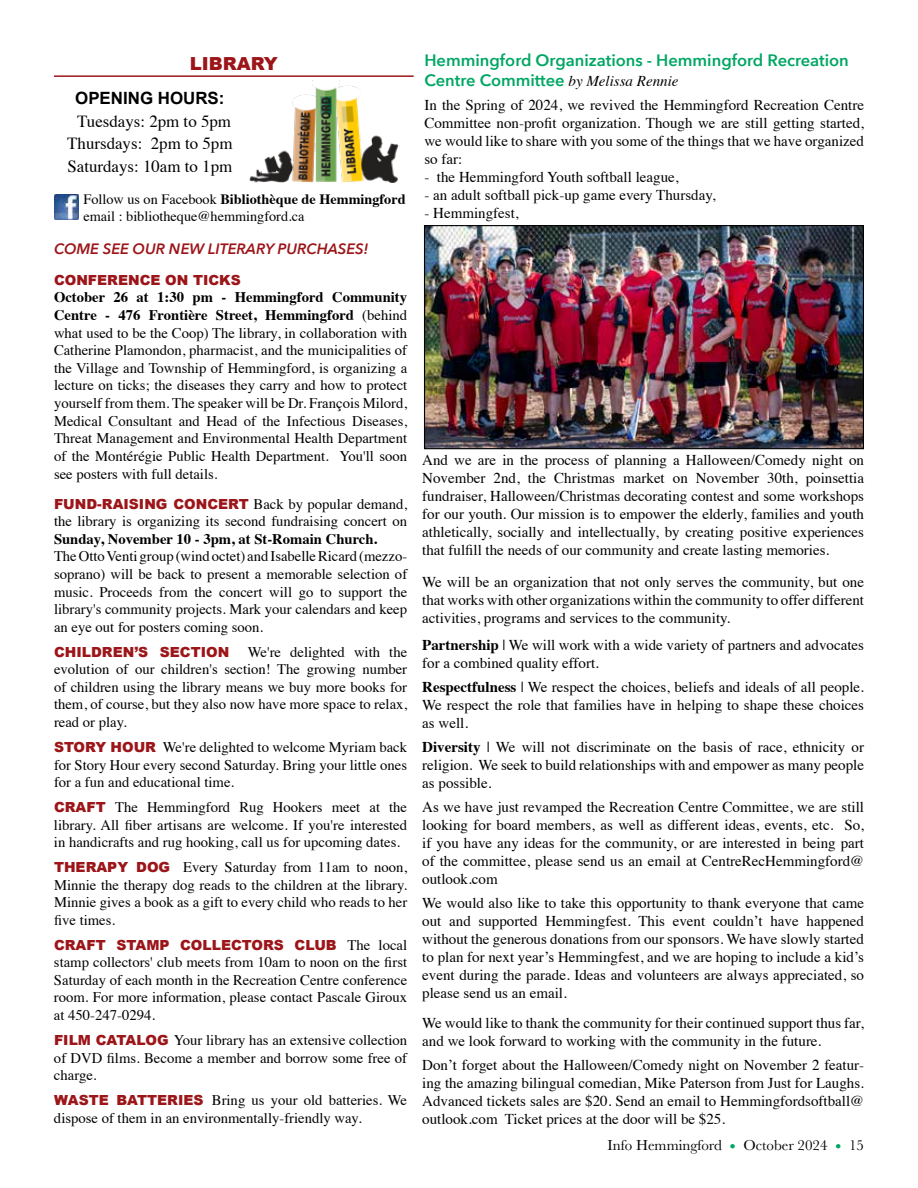
<style>
.page{position:relative;width:918px;height:1188px;background:#fff}
.page>*{position:absolute;margin:0;border:0;box-sizing:border-box;transform-origin:0 0}
.t1{font:900 18px "Arial";color:#9c1519}
.t2{font:16.95px/22.5px "Times";color:#000;text-align:center}
.t3{font:700 16.95px "Arial";color:#000}
.t4{font:600 16.5px/19.8px "Avenir Next";color:#00a664}
.t5{font:15px/18px "Times";color:#000;text-align:justify}
.t6{font:italic 600 15px "Avenir Next";color:#9c1519}
.t7{font:15px "Baskerville";color:#000}
.t8{font:14.7px/17.5px "Times";color:#000;text-align:justify}
.t9{font:700 14.7px "Times";color:#000}
.t10{font:14.25px/17.1px "Times";color:#000}
.t11{font:900 13.95px "Arial";color:#9c1519}
.s1{font-weight:700}
.s2{font-family:"Arial";font-weight:900;font-size:13.95px;color:#9c1519}
.s3{font-family:"Times";font-weight:400;font-size:14.7px;color:#000}
.s4{font-size:15px}
.s5{font-family:"Times";font-weight:400;font-style:italic;font-size:15px;color:#000}
.s6{font-size:18px;color:#00a664}
</style>
<div class="page">
<hr style="left:54px;top:75px;width:360px;height:2px;background:#9c1519">
<img style="left:55px;top:195px;width:24px;height:24px">
<img style="left:249px;top:84px;width:151px;height:98px">
<img style="left:426px;top:227px;width:436px;height:220px">
<div style="left:424px;top:225px;width:440px;height:224px;border:1px solid #000"></div>
<p class="t1" style="left:190px;top:50px;width:90px">LIBRARY</p>
<p class="t3" style="left:75px;top:87px;width:151px">OPENING HOURS:</p>
<p class="t2" style="left:67px;top:108px;width:167px">Tuesdays: 2pm to 5pm<br>Thursdays: 2pm to 5pm<br>Saturdays: 10am to 1pm</p>
<p class="t10" style="left:83px;top:189px;width:324px">Follow us on Facebook <span class="s1">Bibliothèque de Hemmingford </span>email : bibliotheque@hemmingford.ca</p>
<p class="t6" style="left:54px;top:236px;width:316px">COME SEE OUR NEW LITERARY PURCHASES!</p>
<p class="t11" style="left:54px;top:270px;width:188px">CONFERENCE ON TICKS</p>
<p class="t8" style="left:54px;top:287px;width:355px"><span class="s1">October 26 at 1:30 pm - Hemmingford Community Centre - 476 Frontière Street, Hemmingford</span> (behind what used to be the Coop) The library, in collaboration with Catherine Plamondon, pharmacist, and the municipalities of the Village and Township of Hemmingford, is organizing a lecture on ticks; the diseases they carry and how to protect yourself from them. The speaker will be Dr. François Milord, Medical Consultant and Head of the Infectious Diseases, Threat Management and Environmental Health Department of the Montérégie Public Health Department. You'll soon see posters with full details.</p>
<p class="t8" style="left:54px;top:494px;width:355px"><span class="s2">FUND-RAISING CONCERT</span> Back by popular demand, the library is organizing its second fundraising concert on</p>
<p class="t9" style="left:54px;top:525px;width:325px">Sunday, November 10 - 3pm, at St-Romain Church.</p>
<p class="t8" style="left:54px;top:546px;width:355px">The Otto Venti group (wind octet) and Isabelle Ricard (mezzo&shy;soprano) will be back to present a memorable selection of music. Proceeds from the concert will go to support the library's community projects. Mark your calendars and keep an eye out for posters coming soon.</p>
<p class="t8" style="left:54px;top:642px;width:355px"><span class="s2">CHILDREN’S SECTION</span> We're delighted with the evolution of our children's section! The growing number of children using the library means we buy more books for them, of course, but they also now have more space to relax, read or play.</p>
<p class="t8" style="left:54px;top:737px;width:355px"><span class="s2">STORY HOUR</span> We're delighted to welcome Myriam back for Story Hour every second Saturday. Bring your little ones for a fun and educational time.</p>
<p class="t8" style="left:54px;top:797px;width:355px"><span class="s2">CRAFT</span> The Hemmingford Rug Hookers meet at the library. All fiber artisans are welcome. If you're interested in handicrafts and rug hooking, call us for upcoming dates.</p>
<p class="t8" style="left:54px;top:857px;width:355px"><span class="s2">THERAPY DOG</span> Every Saturday from 11am to noon, Minnie the therapy dog reads to the children at the library.<br>Minnie gives a book as a gift to every child who reads to her five times.</p>
<p class="t11" style="left:54px;top:935px;width:355px">CRAFT STAMP COLLECTORS CLUB <span class="s3">The local</span></p>
<p class="t8" style="left:54px;top:952px;width:355px">stamp collectors' club meets from 10am to noon on the first Saturday of each month in the Recreation Centre conference room. For more information, please contact Pascale Giroux at 450-247-0294<span class="s4">.</span></p>
<p class="t8" style="left:54px;top:1030px;width:355px"><span class="s2">FILM CATALOG</span> Your library has an extensive collection of DVD films. Become a member and borrow some free of charge.</p>
<p class="t8" style="left:54px;top:1090px;width:355px"><span class="s2">WASTE BATTERIES</span> Bring us your old batteries. We dispose of them in an environmentally-friendly way.</p>
<p class="t4" style="left:424px;top:50px;width:426px">Hemmingford Organizations - Hemmingford Recreation<br>Centre Committee <span class="s5">by Melissa Rennie</span></p>
<p class="t5" style="left:424px;top:94px;width:441px">In the Spring of 2024, we revived the Hemmingford Recreation Centre Committee non-profit organization. Though we are still getting started, we would like to share with you some of the things that we have organized so far:</p>
<p class="t5" style="left:424px;top:166px;width:256px">- the Hemmingford Youth softball league,</p>
<p class="t5" style="left:424px;top:184px;width:293px">- an adult softball pick-up game every Thursday,</p>
<p class="t5" style="left:424px;top:202px;width:96px">- Hemmingfest,</p>
<p class="t5" style="left:422px;top:450px;width:443px">And we are in the process of planning a Halloween/Comedy night on November 2nd, the Christmas market on November 30th, poinsettia fundraiser, Halloween/Christmas decorating contest and some workshops for our youth. Our mission is to empower the elderly, families and youth athletically, socially and intellectually, by creating positive experiences that fulfill the needs of our community and create lasting memories.</p>
<p class="t5" style="left:422px;top:571px;width:443px">We will be an organization that not only serves the community, but one that works with other organizations within the community to offer different activities, programs and services to the community.</p>
<p class="t5" style="left:422px;top:634px;width:443px"><span class="s1">Partnership</span> | We will work with a wide variety of partners and advocates for a combined quality effort.</p>
<p class="t5" style="left:422px;top:676px;width:443px"><span class="s1">Respectfulness</span> | We respect the choices, beliefs and ideals of all people.<br>We respect the role that families have in helping to shape these choices as well.</p>
<p class="t5" style="left:422px;top:736px;width:443px"><span class="s1">Diversity</span> | We will not discriminate on the basis of race, ethnicity or religion. We seek to build relationships with and empower as many people as possible.</p>
<p class="t5" style="left:422px;top:796px;width:443px">As we have just revamped the Recreation Centre Committee, we are still looking for board members, as well as different ideas, events, etc. So, if you have any ideas for the community, or are interested in being part of the committee, please send us an email at CentreRecHemmingford@ outlook.com</p>
<p class="t5" style="left:422px;top:892px;width:443px">We would also like to take this opportunity to thank everyone that came out and supported Hemmingfest. This event couldn’t have happened without the generous donations from our sponsors. We have slowly started to plan for next year’s Hemmingfest, and we are hoping to include a kid’s event during the parade. Ideas and volunteers are always appreciated, so please send us an email.</p>
<p class="t5" style="left:422px;top:1012px;width:443px">We would like to thank the community for their continued support thus far, and we look forward to working with the community in the future.</p>
<p class="t5" style="left:422px;top:1054px;width:443px">Don’t forget about the Halloween/Comedy night on November 2 featur&shy;ing the amazing bilingual comedian, Mike Paterson from Just for Laughs.<br>Advanced tickets sales are $20. Send an email to Hemmingfordsoftball@ outlook.com Ticket prices at the door will be $25.</p>
<p class="t7" style="left:608px;top:1136px;width:258px">Info Hemmingford <span class="s6">•</span> October 2024 <span class="s6">•</span> 15</p>
</div>
